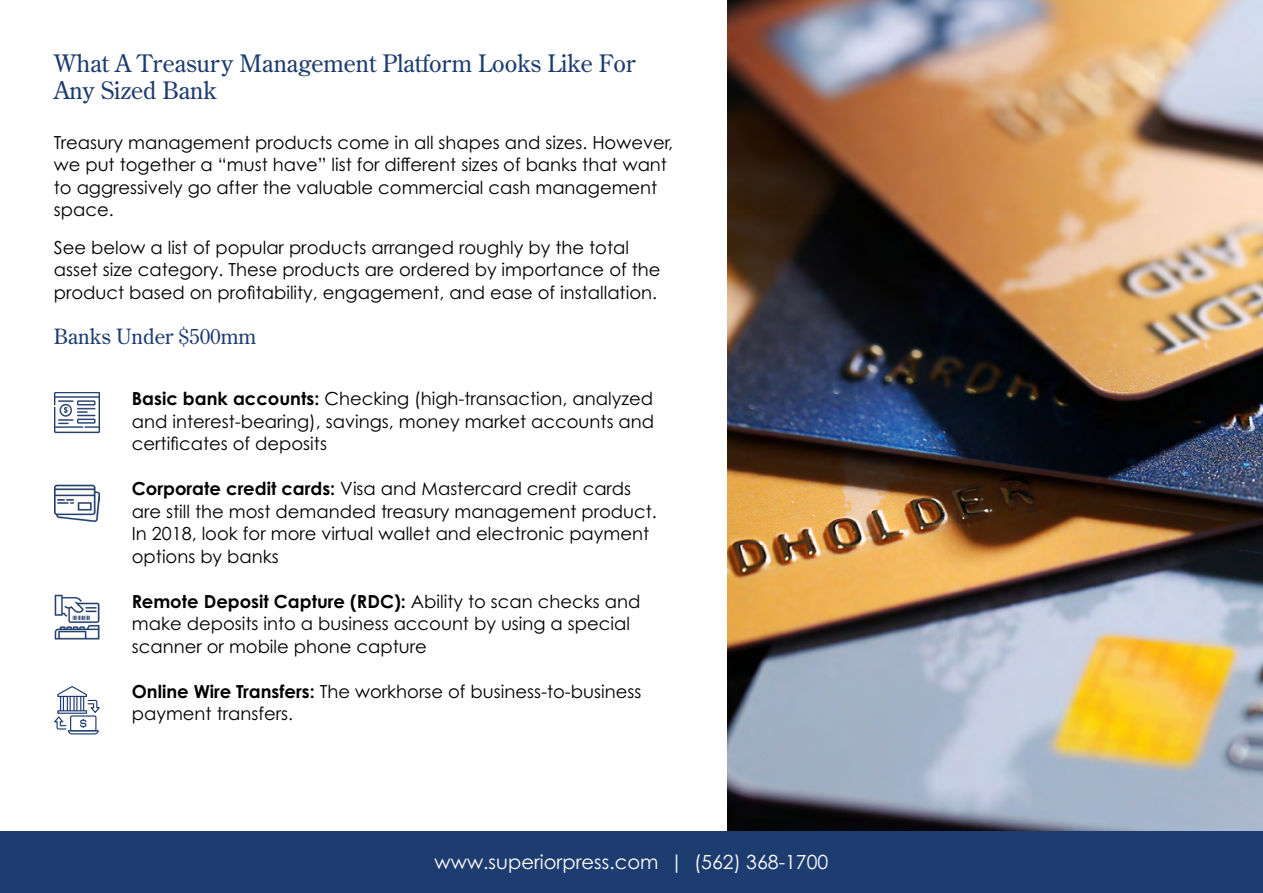
<style>
.page{position:relative;width:1263px;height:893px;background:#fff}
.page>*{position:absolute;margin:0;border:0;box-sizing:border-box;transform-origin:0 0}
.t1{font:24px/27px "Century Old Style Std";color:#1d3c70}
.t2{font:21px "Century Old Style Std";color:#1d3c70}
.t3{font:19.5px "Century Gothic Pro";color:#fff}
.t4{font:18px/22.5px "Century Gothic Pro";color:#000}
.s1{font-weight:700}
</style>
<div class="page">
<img style="left:727px;top:0;width:536px;height:831px">
<div style="left:0;top:831px;width:1263px;height:62px;background:#1d3c70"></div>
<img style="left:54px;top:392px;width:46px;height:42px">
<img style="left:55px;top:485px;width:44px;height:37px">
<img style="left:54px;top:595px;width:45px;height:44px">
<svg style="left:54px;top:686px;width:46px;height:49px"></svg>
<h1 class="t1" style="left:54px;top:50px;width:583px">What A Treasury Management Platform Looks Like For<br>Any Sized Bank</h1>
<p class="t4" style="left:54px;top:131px;width:621px">Treasury management products come in all shapes and sizes. However, we put together a “must have” list for different sizes of banks that want to aggressively go after the valuable commercial cash management space.</p>
<p class="t4" style="left:54px;top:236px;width:608px">See below a list of popular products arranged roughly by the total asset size category. These products are ordered by importance of the product based on profitability, engagement, and ease of installation.</p>
<p class="t2" style="left:54px;top:323px;width:204px">Banks Under $500mm</p>
<p class="t4" style="left:132px;top:387px;width:524px;text-align:justify"><span class="s1">Basic bank accounts:</span> Checking (high-transaction, analyzed and interest-bearing), savings, money market accounts and certificates of deposits</p>
<p class="t4" style="left:132px;top:477px;width:526px"><span class="s1">Corporate credit cards:</span> Visa and Mastercard credit cards are still the most demanded treasury management product.<br>In 2018, look for more virtual wallet and electronic payment options by banks</p>
<p class="t4" style="left:132px;top:590px;width:510px"><span class="s1">Remote Deposit Capture (RDC):</span> Ability to scan checks and make deposits into a business account by using a special scanner or mobile phone capture</p>
<p class="t4" style="left:132px;top:680px;width:511px"><span class="s1">Online Wire Transfers:</span> The workhorse of business-to-business payment transfers.</p>
<p class="t3" style="left:435px;top:850px;width:395px">www.superiorpress.com | (562) 368-1700</p>
</div>
